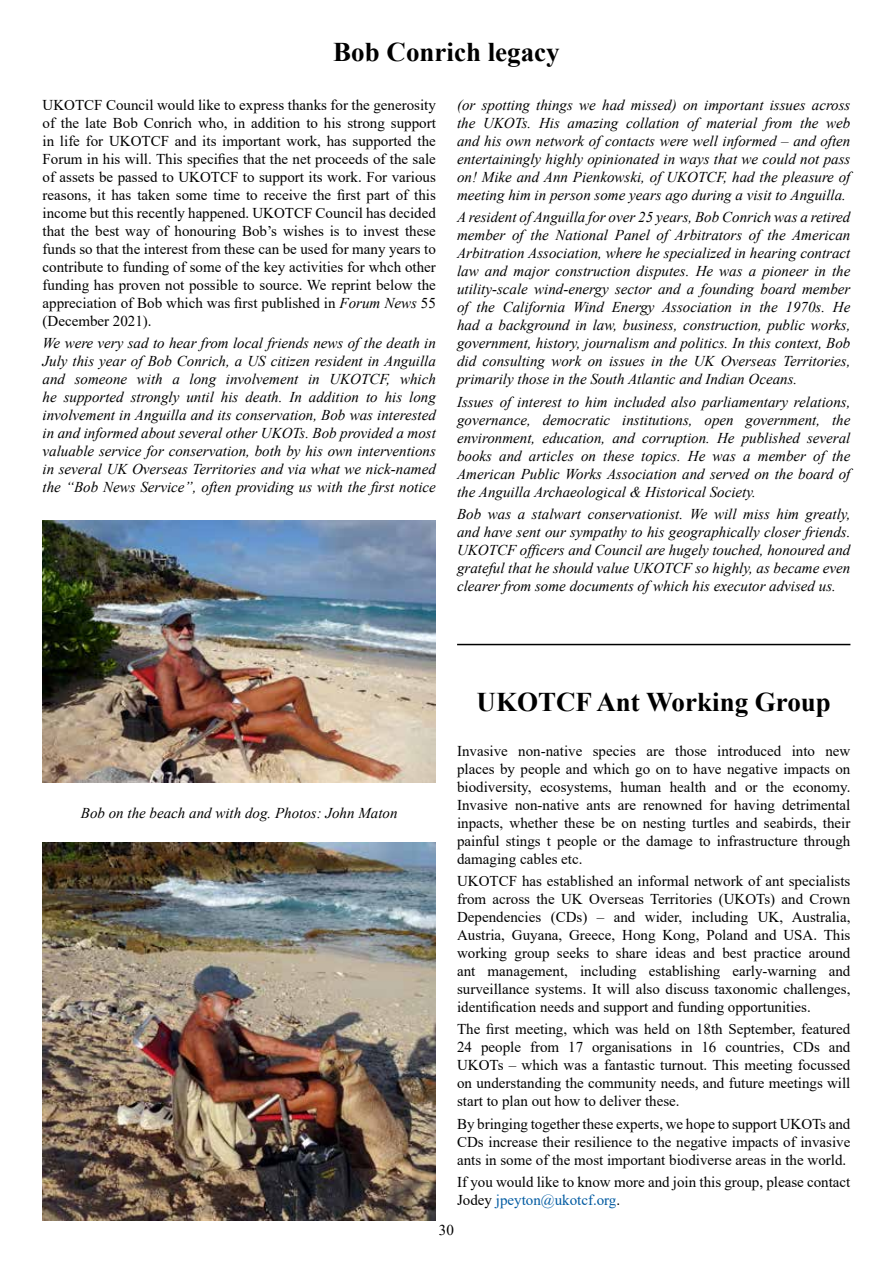
<style>
.page{position:relative;width:893px;height:1263px;background:#fff}
.page>*{position:absolute;margin:0;border:0;box-sizing:border-box;transform-origin:0 0}
.t1{font:700 27px "Times New Roman";color:#000}
.t2{font:italic 15px/18px "Times New Roman";color:#000;text-align:justify}
.t3{font:15px/18px "Times New Roman";color:#000;text-align:justify}
.s1{font-style:italic}
.s2{color:#005aa1}
</style>
<div class="page">
<img style="left:43px;top:843px;width:393px;height:377px">
<img style="left:43px;top:520px;width:393px;height:262px">
<hr style="left:457px;top:644px;width:393px;height:1px;background:#000">
<h1 class="t1" style="left:333px;top:32px;width:228px">Bob Conrich legacy</h1>
<p class="t3" style="left:43px;top:96px;width:395px">UKOTCF Council would like to express thanks for the generosity of the late Bob Conrich who, in addition to his strong support in life for UKOTCF and its important work, has supported the Forum in his will. This specifies that the net proceeds of the sale of assets be passed to UKOTCF to support its work. For various reasons, it has taken some time to receive the first part of this income but this recently happened. UKOTCF Council has decided that the best way of honouring Bob’s wishes is to invest these funds so that the interest from these can be used for many years to contribute to funding of some of the key activities for whch other funding has proven not possible to source. We reprint below the appreciation of Bob which was first published in <span class="s1">Forum News</span> 55 (December 2021).</p>
<p class="t2" style="left:43px;top:334px;width:395px">We were very sad to hear from local friends news of the death in July this year of Bob Conrich, a US citizen resident in Anguilla and someone with a long involvement in UKOTCF, which he supported strongly until his death. In addition to his long involvement in Anguilla and its conservation, Bob was interested in and informed about several other UKOTs. Bob provided a most valuable service for conservation, both by his own interventions in several UK Overseas Territories and via what we nick-named the “Bob News Service”, often providing us with the first notice</p>
<p class="t2" style="left:457px;top:98px;width:395px">(or spotting things we had missed) on important issues across the UKOTs. His amazing collation of material from the web and his own network of contacts were well informed – and often entertainingly highly opinionated in ways that we could not pass on! Mike and Ann Pienkowski, of UKOTCF, had the pleasure of meeting him in person some years ago during a visit to Anguilla.</p>
<p class="t2" style="left:457px;top:208px;width:395px">A resident of Anguilla for over 25 years, Bob Conrich was a retired member of the National Panel of Arbitrators of the American Arbitration Association, where he specialized in hearing contract law and major construction disputes. He was a pioneer in the utility-scale wind-energy sector and a founding board member of the California Wind Energy Association in the 1970s. He had a background in law, business, construction, public works, government, history, journalism and politics. In this context, Bob did consulting work on issues in the UK Overseas Territories, primarily those in the South Atlantic and Indian Oceans.</p>
<p class="t2" style="left:457px;top:392px;width:395px">Issues of interest to him included also parliamentary relations, governance, democratic institutions, open government, the environment, education, and corruption. He published several books and articles on these topics. He was a member of the American Public Works Association and served on the board of the Anguilla Archaeological &amp; Historical Society.</p>
<p class="t2" style="left:457px;top:504px;width:395px">Bob was a stalwart conservationist. We will miss him greatly, and have sent our sympathy to his geographically closer friends.<br>UKOTCF ofÏcers and Council are hugely touched, honoured and grateful that he should value UKOTCF so highly, as became even clearer from some documents of which his executor advised us.</p>
<p class="t2" style="left:81px;top:805px;width:318px">Bob on the beach and with dog. Photos: John Maton</p>
<h1 class="t1" style="left:477px;top:683px;width:356px">UKOTCF Ant Working Group</h1>
<p class="t3" style="left:457px;top:741px;width:395px">Invasive non-native species are those introduced into new places by people and which go on to have negative impacts on biodiversity, ecosystems, human health and or the economy.<br>Invasive non-native ants are renowned for having detrimental inpacts, whether these be on nesting turtles and seabirds, their painful stings t people or the damage to infrastructure through damaging cables etc.</p>
<p class="t3" style="left:457px;top:872px;width:395px">UKOTCF has established an informal network of ant specialists from across the UK Overseas Territories (UKOTs) and Crown Dependencies (CDs) – and wider, including UK, Australia, Austria, Guyana, Greece, Hong Kong, Poland and USA. This working group seeks to share ideas and best practice around ant management, including establishing early-warning and surveillance systems. It will also discuss taxonomic challenges, identification needs and support and funding opportunities.</p>
<p class="t3" style="left:457px;top:1020px;width:395px">The first meeting, which was held on 18th September, featured 24 people from 17 organisations in 16 countries, CDs and UKOTs – which was a fantastic turnout. This meeting focussed on understanding the community needs, and future meetings will start to plan out how to deliver these.</p>
<p class="t3" style="left:457px;top:1114px;width:395px">By bringing together these experts, we hope to support UKOTs and CDs increase their resilience to the negative impacts of invasive ants in some of the most important biodiverse areas in the world.</p>
<p class="t3" style="left:457px;top:1172px;width:395px">If you would like to know more and join this group, please contact<br>Jodey <span class="s2">jpeyton@ukotcf.org</span>.</p>
<p class="t3" style="left:439px;top:1222px;width:16px">30</p>
</div>
